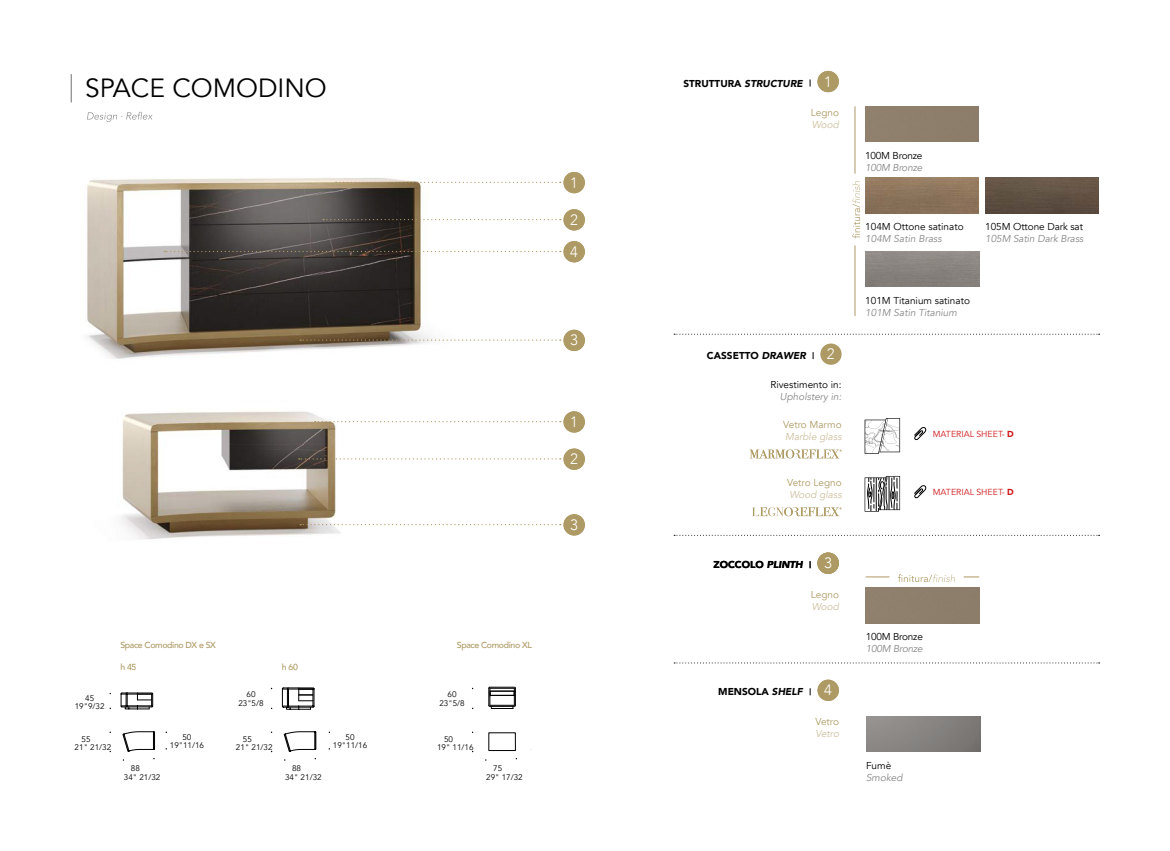
<style>
.page{position:relative;width:1170px;height:851px;background:#fff}
.page>*{position:absolute;margin:0;border:0;box-sizing:border-box;transform-origin:0 0}
.t1{font:26.25px "Avenir";color:#000}
.t2{font:300 15px/31.9px "Avenir";color:#fff}
.t3{font:10px "Avenir";color:#000}
.t4{font:italic 10px "Avenir";color:#878787}
.t5{font:900 10px "Avenir";color:#000}
.t6{font:10px "Avenir";color:#ae9a64}
.t7{font:italic 10px "Avenir";color:#cdc09e}
.t8{font:10px "Avenir";letter-spacing:-.02em;color:#000}
.t9{font:italic 10px "Avenir";letter-spacing:-.02em;color:#878787}
.t10{font:500 8.75px "Avenir";letter-spacing:-.04em;color:#ae9a64}
.t11{font:8.75px "Avenir";color:#cd1719}
.t12{font:8.12px/8.8px "Avenir";color:#000}
.s1{font-style:italic}
.s2{font-weight:900}
</style>
<div class="page">
<img style="left:121px;top:411px;width:416px;height:128px">
<img style="left:70px;top:74px;width:492px;height:285px">
<svg style="left:563px;top:172px;width:22px;height:21px"></svg>
<div style="left:563px;top:172px;width:21px;height:21px;background:#ae9a64;border-radius:50%"></div>
<svg style="left:335px;top:182px;width:225px;height:1px"></svg>
<svg style="left:563px;top:209px;width:22px;height:21px"></svg>
<div style="left:563px;top:209px;width:21px;height:21px;background:#ae9a64;border-radius:50%"></div>
<svg style="left:323px;top:219px;width:237px;height:1px"></svg>
<svg style="left:563px;top:241px;width:22px;height:21px"></svg>
<div style="left:563px;top:241px;width:21px;height:21px;background:#ae9a64;border-radius:50%"></div>
<svg style="left:164px;top:251px;width:396px;height:1px"></svg>
<svg style="left:563px;top:330px;width:22px;height:21px"></svg>
<div style="left:563px;top:330px;width:21px;height:21px;background:#ae9a64;border-radius:50%"></div>
<svg style="left:300px;top:339px;width:260px;height:2px"></svg>
<svg style="left:563px;top:411px;width:22px;height:21px"></svg>
<div style="left:563px;top:411px;width:21px;height:21px;background:#ae9a64;border-radius:50%"></div>
<svg style="left:315px;top:421px;width:245px;height:1px"></svg>
<svg style="left:563px;top:448px;width:22px;height:21px"></svg>
<div style="left:563px;top:448px;width:21px;height:21px;background:#ae9a64;border-radius:50%"></div>
<svg style="left:299px;top:458px;width:261px;height:1px"></svg>
<svg style="left:563px;top:514px;width:22px;height:21px"></svg>
<div style="left:563px;top:514px;width:21px;height:21px;background:#ae9a64;border-radius:50%"></div>
<svg style="left:300px;top:524px;width:260px;height:1px"></svg>
<div style="left:817px;top:71px;width:21px;height:21px;background:#ae9a64;border-radius:50%"></div>
<div style="left:820px;top:343px;width:21px;height:22px;background:#ae9a64;border-radius:50%"></div>
<svg style="left:674px;top:333px;width:425px;height:1px"></svg>
<svg style="left:914px;top:485px;width:13px;height:14px"></svg>
<svg style="left:864px;top:476px;width:36px;height:35px"></svg>
<svg style="left:914px;top:427px;width:13px;height:13px"></svg>
<svg style="left:864px;top:418px;width:36px;height:35px"></svg>
<svg style="left:752px;top:507px;width:89px;height:9px"></svg>
<svg style="left:749px;top:449px;width:92px;height:9px"></svg>
<svg style="left:852px;top:181px;width:8px;height:57px"></svg>
<hr style="left:854px;top:245px;width:1px;height:71px;background:#ae9a64">
<hr style="left:854px;top:106px;width:1px;height:68px;background:#ae9a64">
<img style="left:865px;top:178px;width:113px;height:35px">
<div style="left:865px;top:106px;width:113px;height:36px;background:#8e7f6b"></div>
<img style="left:985px;top:178px;width:113px;height:35px">
<svg style="left:674px;top:534px;width:425px;height:1px"></svg>
<svg style="left:122px;top:731px;width:33px;height:20px"></svg>
<svg style="left:121px;top:692px;width:32px;height:17px"></svg>
<svg style="left:284px;top:731px;width:32px;height:20px"></svg>
<svg style="left:282px;top:687px;width:32px;height:22px"></svg>
<svg style="left:817px;top:679px;width:22px;height:21px"></svg>
<div style="left:817px;top:679px;width:21px;height:21px;background:#ae9a64;border-radius:50%"></div>
<img style="left:866px;top:716px;width:113px;height:35px">
<svg style="left:898px;top:574px;width:56px;height:8px"></svg>
<svg style="left:865px;top:576px;width:24px;height:1px"></svg>
<svg style="left:963px;top:576px;width:16px;height:1px"></svg>
<div style="left:865px;top:588px;width:114px;height:35px;background:#8e7f6b"></div>
<div style="left:817px;top:552px;width:21px;height:21px;background:#ae9a64;border-radius:50%"></div>
<svg style="left:674px;top:662px;width:425px;height:1px"></svg>
<svg style="left:87px;top:112px;width:66px;height:10px"></svg>
<svg style="left:71px;top:74px;width:1px;height:28px"></svg>
<svg style="left:488px;top:732px;width:27px;height:18px"></svg>
<svg style="left:488px;top:686px;width:28px;height:23px"></svg>
<h1 class="t1" style="left:85px;top:72px;width:243px">SPACE COMODINO</h1>
<h2 class="t2" style="left:570px;top:166px;width:9px">1</h2>
<h2 class="t2" style="left:570px;top:204px;width:9px">2<br>4</h2>
<h2 class="t2" style="left:570px;top:324px;width:9px">3</h2>
<h2 class="t2" style="left:570px;top:406px;width:9px">1</h2>
<h2 class="t2" style="left:570px;top:443px;width:9px">2</h2>
<h2 class="t2" style="left:570px;top:508px;width:9px">3</h2>
<p class="t12" style="left:75px;top:693px;width:31px;text-align:center">45<br>19"9/32</p>
<p class="t12" style="left:75px;top:734px;width:38px;text-indent:7px">55<br>21" 21/32</p>
<p class="t10" style="left:120px;top:637px;width:97px">Space Comodino DX e SX</p>
<p class="t10" style="left:457px;top:637px;width:76px">Space Comodino XL</p>
<p class="t10" style="left:120px;top:659px;width:17px">h 45</p>
<p class="t12" style="left:124px;top:763px;width:38px;text-indent:7px">88<br>34" 21/32</p>
<p class="t12" style="left:170px;top:732px;width:36px;text-align:center">50<br>19"11/16</p>
<p class="t12" style="left:238px;top:690px;width:27px;text-align:center">60<br>23"5/8</p>
<p class="t10" style="left:282px;top:659px;width:18px">h 60</p>
<p class="t12" style="left:236px;top:734px;width:38px;text-indent:7px">55<br>21" 21/32</p>
<p class="t12" style="left:285px;top:763px;width:38px;text-indent:7px">88<br>34" 21/32</p>
<p class="t12" style="left:333px;top:732px;width:36px;text-align:center">50<br>19"11/16</p>
<p class="t12" style="left:439px;top:690px;width:27px;text-align:center">60<br>23"5/8</p>
<p class="t12" style="left:437px;top:734px;width:38px;text-indent:7px">50<br>19" 11/16</p>
<p class="t12" style="left:486px;top:763px;width:38px;text-indent:7px">75<br>29" 17/32</p>
<p class="t5" style="left:683px;top:74px;width:121px">STRUTTURA <span class="s1">STRUCTURE</span></p>
<h2 class="t2" style="left:824px;top:65px;width:9px">1</h2>
<p class="t6" style="left:810px;top:107px;width:30px">Legno</p>
<p class="t7" style="left:811px;top:119px;width:29px">Wood</p>
<p class="t5" style="left:707px;top:347px;width:100px">CASSETTO <span class="s1">DRAWER</span></p>
<h2 class="t2" style="left:826px;top:338px;width:9px">2</h2>
<p class="t3" style="left:770px;top:379px;width:73px">Rivestimento in:</p>
<p class="t4" style="left:779px;top:391px;width:63px">Upholstery in:</p>
<p class="t8" style="left:865px;top:149px;width:59px">100M Bronze</p>
<p class="t9" style="left:865px;top:161px;width:59px">100M Bronze</p>
<p class="t3" style="left:865px;top:221px;width:100px">104M Ottone satinato</p>
<p class="t4" style="left:865px;top:233px;width:78px">104M Satin Brass</p>
<p class="t3" style="left:985px;top:221px;width:99px">105M Ottone Dark sat</p>
<p class="t4" style="left:985px;top:233px;width:100px">105M Satin Dark Brass</p>
<p class="t3" style="left:865px;top:294px;width:106px">101M Titanium satinato</p>
<p class="t4" style="left:865px;top:306px;width:93px">101M Satin Titanium</p>
<p class="t6" style="left:783px;top:418px;width:60px">Vetro Marmo</p>
<p class="t7" style="left:785px;top:430px;width:58px">Marble glass</p>
<p class="t6" style="left:787px;top:476px;width:56px">Vetro Legno</p>
<p class="t7" style="left:789px;top:488px;width:54px">Wood glass</p>
<p class="t11" style="left:932px;top:487px;width:82px">MATERIAL SHEET- <span class="s2">D</span></p>
<p class="t11" style="left:932px;top:429px;width:82px">MATERIAL SHEET- <span class="s2">D</span></p>
<p class="t5" style="left:713px;top:556px;width:91px">ZOCCOLO <span class="s1">PLINTH</span></p>
<h2 class="t2" style="left:824px;top:547px;width:9px">3</h2>
<p class="t6" style="left:810px;top:588px;width:30px">Legno</p>
<p class="t7" style="left:811px;top:600px;width:29px">Wood</p>
<p class="t5" style="left:718px;top:683px;width:86px">MENSOLA <span class="s1">SHELF</span></p>
<h2 class="t2" style="left:824px;top:674px;width:9px">4</h2>
<p class="t6" style="left:815px;top:715px;width:25px">Vetro</p>
<p class="t7" style="left:815px;top:727px;width:25px">Vetro</p>
<p class="t8" style="left:865px;top:630px;width:59px">100M Bronze</p>
<p class="t9" style="left:865px;top:642px;width:59px">100M Bronze</p>
<p class="t3" style="left:866px;top:759px;width:27px">Fumè</p>
<p class="t4" style="left:866px;top:771px;width:38px">Smoked</p>
</div>
